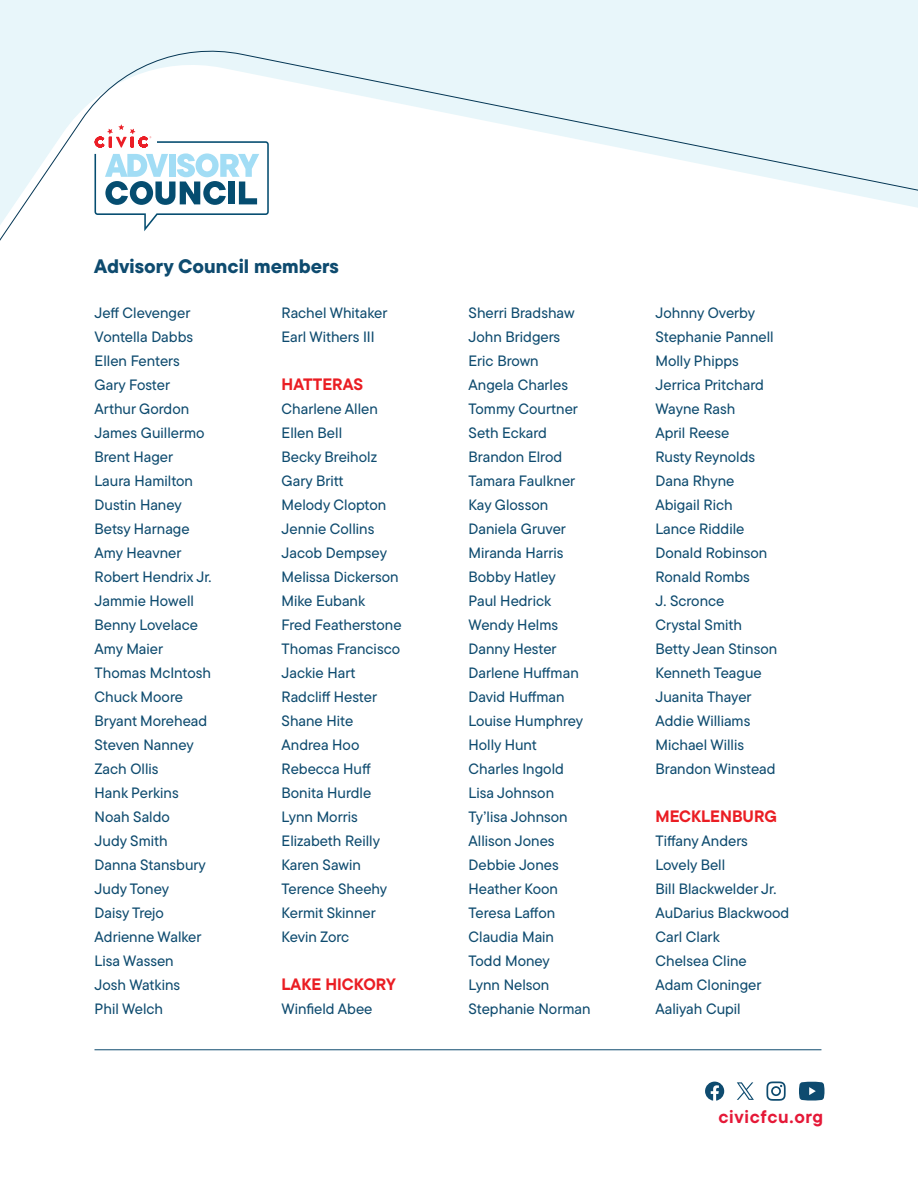
<style>
.page{position:relative;width:918px;height:1188px;background:#fff}
.page>*{position:absolute;margin:0;border:0;box-sizing:border-box;transform-origin:0 0}
.t1{font:800 19.5px "TT Commons Pro";color:#0e4b6f}
.t2{font:700 18px "TT Commons Pro";letter-spacing:.04em;color:#e51837}
.t3{font:700 16.5px "TT Commons Pro";color:#ea1d23}
.t4{font:500 15px/24px "TT Commons Pro";color:#0e4b6f}
</style>
<div class="page">
<hr style="left:94px;top:1049px;width:727px;height:1px;background:#0e4b6f">
<svg style="left:799px;top:1082px;width:25px;height:19px"></svg>
<svg style="left:705px;top:1082px;width:19px;height:19px"></svg>
<svg style="left:766px;top:1081px;width:20px;height:20px"></svg>
<svg style="left:737px;top:1082px;width:17px;height:18px"></svg>
<svg style="left:0;top:0;width:918px;height:241px"></svg>
<h1 class="t1" style="left:94px;top:251px;width:246px">Advisory Council members</h1>
<p class="t4" style="left:95px;top:301px;width:118px">Jeff Clevenger<br>Vontella Dabbs<br>Ellen Fenters<br>Gary Foster<br>Arthur Gordon<br>James Guillermo<br>Brent Hager<br>Laura Hamilton<br>Dustin Haney<br>Betsy Harnage<br>Amy Heavner<br>Robert Hendrix Jr.<br>Jammie Howell<br>Benny Lovelace<br>Amy Maier<br>Thomas McIntosh<br>Chuck Moore<br>Bryant Morehead<br>Steven Nanney<br>Zach Ollis<br>Hank Perkins<br>Noah Saldo<br>Judy Smith<br>Danna Stansbury<br>Judy Toney<br>Daisy Trejo<br>Adrienne Walker<br>Lisa Wassen<br>Josh Watkins<br>Phil Welch</p>
<p class="t4" style="left:282px;top:301px;width:107px">Rachel Whitaker<br>Earl Withers III</p>
<p class="t3" style="left:282px;top:372px;width:83px">HATTERAS</p>
<p class="t4" style="left:282px;top:397px;width:122px">Charlene Allen<br>Ellen Bell<br>Becky Breiholz<br>Gary Britt<br>Melody Clopton<br>Jennie Collins<br>Jacob Dempsey<br>Melissa Dickerson<br>Mike Eubank<br>Fred Featherstone<br>Thomas Francisco<br>Jackie Hart<br>Radcliff Hester<br>Shane Hite<br>Andrea Hoo<br>Rebecca Huff<br>Bonita Hurdle<br>Lynn Morris<br>Elizabeth Reilly<br>Karen Sawin<br>Terence Sheehy<br>Kermit Skinner<br>Kevin Zorc</p>
<p class="t3" style="left:282px;top:972px;width:116px">LAKE HICKORY</p>
<p class="t4" style="left:282px;top:997px;width:92px">Winfield Abee</p>
<p class="t4" style="left:469px;top:301px;width:123px">Sherri Bradshaw<br>John Bridgers<br>Eric Brown<br>Angela Charles<br>Tommy Courtner<br>Seth Eckard<br>Brandon Elrod<br>Tamara Faulkner<br>Kay Glosson<br>Daniela Gruver<br>Miranda Harris<br>Bobby Hatley<br>Paul Hedrick<br>Wendy Helms<br>Danny Hester<br>Darlene Huffman<br>David Huffman<br>Louise Humphrey<br>Holly Hunt<br>Charles Ingold<br>Lisa Johnson<br>Ty’lisa Johnson<br>Allison Jones<br>Debbie Jones<br>Heather Koon<br>Teresa Laffon<br>Claudia Main<br>Todd Money<br>Lynn Nelson<br>Stephanie Norman</p>
<p class="t4" style="left:656px;top:301px;width:123px">Johnny Overby<br>Stephanie Pannell<br>Molly Phipps<br>Jerrica Pritchard<br>Wayne Rash<br>April Reese<br>Rusty Reynolds<br>Dana Rhyne<br>Abigail Rich<br>Lance Riddile<br>Donald Robinson<br>Ronald Rombs<br>J. Scronce<br>Crystal Smith<br>Betty Jean Stinson<br>Kenneth Teague<br>Juanita Thayer<br>Addie Williams<br>Michael Willis<br>Brandon Winstead</p>
<p class="t3" style="left:656px;top:804px;width:123px">MECKLENBURG</p>
<p class="t4" style="left:656px;top:829px;width:135px">Tiffany Anders<br>Lovely Bell<br>Bill Blackwelder Jr.<br>AuDarius Blackwood<br>Carl Clark<br>Chelsea Cline<br>Adam Cloninger<br>Aaliyah Cupil</p>
<p class="t2" style="left:718px;top:1103px;width:106px">civicfcu.org</p>
</div>
